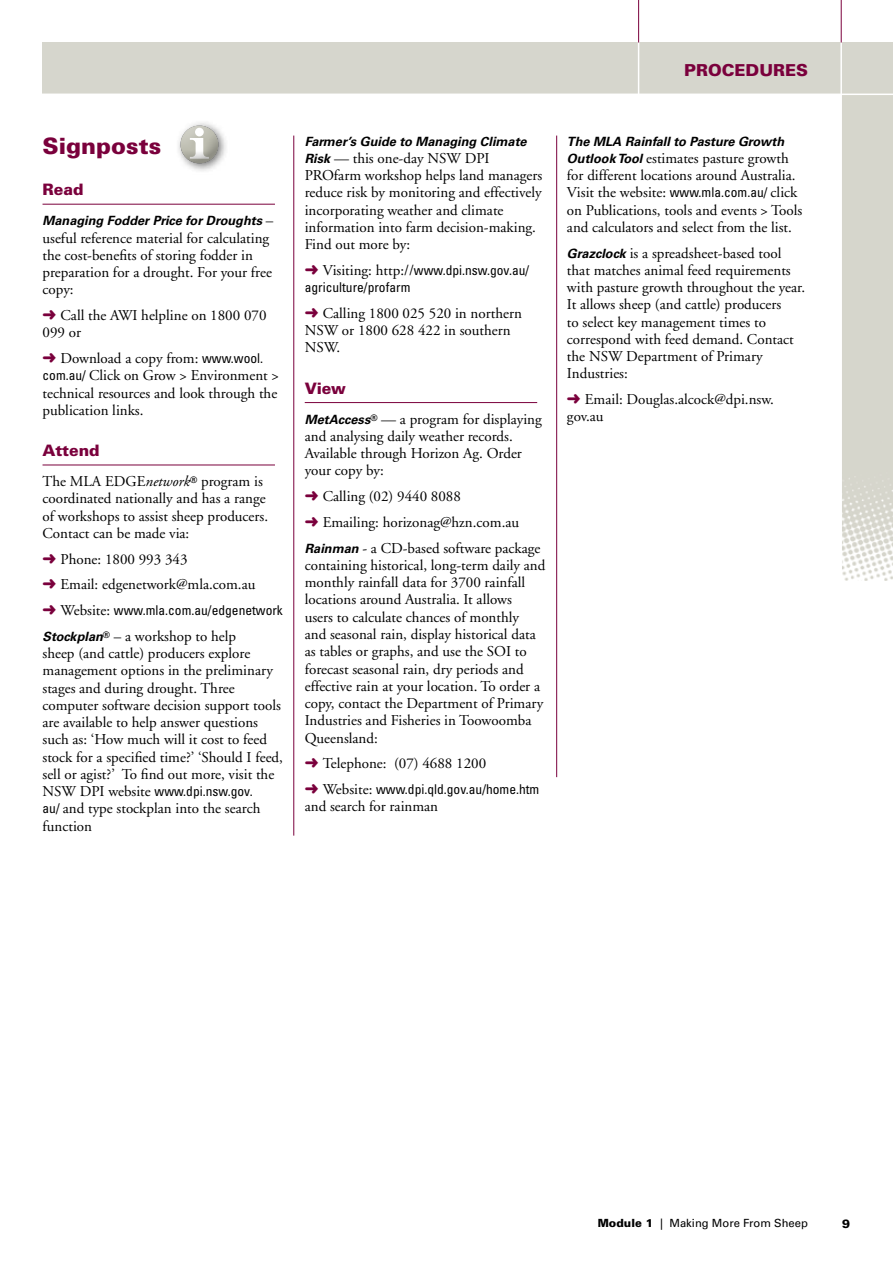
<style>
.page{position:relative;width:893px;height:1263px;background:#fff}
.page>*{position:absolute;margin:0;border:0;box-sizing:border-box;transform-origin:0 0}
.t1{font:900 22.5px "Univers";color:#7a003c}
.t2{font:900 16.5px "Univers";color:#7a003c}
.t3{font:900 15.75px "Univers";color:#7a003c}
.t4{font:15px/17.2px "Adobe Garamond";color:#000}
.t5{font:condensed 13.5px/17.2px "Univers";color:#000}
.t6{font:italic 700 12.75px "Univers";color:#000}
.t7{font:900 12px "Univers";color:#000}
.t8{font:11.25px "Univers";color:#000}
.s1{font-family:"Adobe Garamond";font-weight:400;font-style:normal;font-size:15px}
.s2{color:#7a003c}
.s3{font-family:"Univers";font-stretch:condensed;font-size:13.5px}
.s4{font-style:italic}
.s5{font-family:"Adobe Garamond";font-stretch:normal;font-size:15px}
.s6{font-family:"Univers";font-weight:700;font-style:italic;font-size:12.75px}
.s7{font-weight:900}
</style>
<div class="page">
<div style="left:43px;top:43px;width:850px;height:51px;background:#d6d6cd"></div>
<img style="left:842px;top:93px;width:51px;height:487px">
<hr style="left:638px;top:42px;width:1px;height:54px;background:#fff">
<hr style="left:840px;top:39px;width:2px;height:538px;background:#fff">
<hr style="left:841px;top:0;width:1px;height:43px;background:#7a003c">
<hr style="left:638px;top:0;width:1px;height:43px;background:#7a003c">
<hr style="left:36px;top:94px;width:857px;height:1px;background:#fff">
<hr style="left:556px;top:136px;width:1px;height:641px;background:#7a003c">
<hr style="left:293px;top:136px;width:1px;height:700px;background:#7a003c">
<hr style="left:305px;top:402px;width:232px;height:1px;background:#7a003c">
<hr style="left:43px;top:204px;width:232px;height:1px;background:#7a003c">
<hr style="left:43px;top:465px;width:232px;height:1px;background:#7a003c">
<div style="left:173px;top:129px;width:66px;height:56px;background:#000;opacity:.25"></div>
<p class="t2" style="left:684px;top:60px;width:125px">PROCEDURES</p>
<h1 class="t1" style="left:43px;top:132px;width:120px">Signposts</h1>
<p class="t3" style="left:43px;top:180px;width:43px">Read</p>
<p class="t6" style="left:43px;top:213px;width:232px">Managing Fodder Price for Droughts <span class="s1">–</span></p>
<p class="t4" style="left:43px;top:230px;width:231px">useful reference material for calculating the cost-benefits of storing fodder in preparation for a drought. For your free copy:</p>
<p class="t4" style="left:43px;top:307px;width:226px"><span class="s2">➜</span> Call the AWI helpline on 1800 070<br>099 or</p>
<p class="t4" style="left:43px;top:350px;width:238px"><span class="s2">➜</span> Download a copy from: <span class="s3">www.wool. com.au/</span> Click on Grow &gt; Environment &gt; technical resources and look through the publication links.</p>
<p class="t3" style="left:43px;top:441px;width:59px">Attend</p>
<p class="t4" style="left:43px;top:473px;width:227px">The MLA EDGE<span class="s4">network</span><sup>®</sup> program is coordinated nationally and has a range of workshops to assist sheep producers.<br>Contact can be made via:</p>
<p class="t4" style="left:43px;top:546px;width:214px;line-height:25.8px"><span class="s2">➜</span> Phone: 1800 993 343<br><span class="s2">➜</span> Email: edgenetwork@mla.com.au</p>
<p class="t5" style="left:43px;top:601px;width:242px"><span class="s2">➜</span> <span class="s5">Website:</span> www.mla.com.au/edgenetwork</p>
<p class="t4" style="left:43px;top:628px;width:242px"><span class="s6">Stockplan</span><sup>®</sup> – a workshop to help<br>sheep (and cattle) producers explore management options in the preliminary stages and during drought. Three computer software decision support tools are available to help answer questions such as: ‘How much will it cost to feed stock for a specified time?’ ‘Should I feed, sell or agist?’ To find out more, visit the</p>
<p class="t5" style="left:43px;top:782px;width:212px"><span class="s5">NSW DPI website</span> www.dpi.nsw.gov.</p>
<p class="t4" style="left:43px;top:800px;width:219px"><span class="s3">au/</span> and type stockplan into the search function</p>
<p class="t6" style="left:305px;top:134px;width:223px">Farmer’s Guide to Managing Climate</p>
<p class="t4" style="left:305px;top:150px;width:239px"><span class="s6">Risk</span> — this one-day NSW DPI PROfarm workshop helps land managers reduce risk by monitoring and effectively incorporating weather and climate information into farm decision-making.<br>Find out more by:</p>
<p class="t5" style="left:305px;top:261px;width:226px"><span class="s2">➜</span> <span class="s5">Visiting: http://</span>www.dpi.nsw.gov.au/ agriculture/profarm</p>
<p class="t4" style="left:305px;top:305px;width:219px"><span class="s2">➜</span> Calling 1800 025 520 in northern<br>NSW or 1800 628 422 in southern<br>NSW.</p>
<p class="t3" style="left:305px;top:378px;width:43px">View</p>
<p class="t4" style="left:305px;top:411px;width:239px"><span class="s6">MetAccess</span><sup>®</sup> — a program for displaying and analysing daily weather records.<br>Available through Horizon Ag. Order your copy by:</p>
<p class="t4" style="left:305px;top:484px;width:237px;line-height:25.8px"><span class="s2">➜</span> Calling (02) 9440 8088<br><span class="s2">➜</span> Emailing: horizonag@hzn.com.au<br><span class="s6">Rainman</span> - a CD-based software package</p>
<p class="t4" style="left:305px;top:557px;width:242px">containing historical, long-term daily and monthly rainfall data for 3700 rainfall locations around Australia. It allows<br>users to calculate chances of monthly<br>and seasonal rain, display historical data as tables or graphs, and use the SOI to forecast seasonal rain, dry periods and effective rain at your location. To order a copy, contact the Department of Primary Industries and Fisheries in Toowoomba Queensland:</p>
<p class="t4" style="left:305px;top:755px;width:183px"><span class="s2">➜</span> Telephone: (07) 4688 1200</p>
<p class="t5" style="left:305px;top:780px;width:236px"><span class="s2">➜</span> <span class="s5">Website:</span> www.dpi.qld.gov.au/home.htm</p>
<p class="t4" style="left:305px;top:798px;width:135px">and search for rainman</p>
<p class="t6" style="left:567px;top:134px;width:219px">The MLA Rainfall to Pasture Growth</p>
<p class="t4" style="left:567px;top:150px;width:237px"><span class="s6">Outlook Tool</span> estimates pasture growth for different locations around Australia.<br>Visit the website: <span class="s3">www.mla.com.au/</span> click on Publications, tools and events &gt; Tools and calculators and select from the list.</p>
<p class="t4" style="left:567px;top:245px;width:240px"><span class="s6">Grazclock</span> is a spreadsheet-based tool that matches animal feed requirements with pasture growth throughout the year.<br>It allows sheep (and cattle) producers<br>to select key management times to correspond with feed demand. Contact the NSW Department of Primary Industries:</p>
<p class="t4" style="left:567px;top:391px;width:208px"><span class="s2">➜</span> Email: Douglas.alcock@dpi.nsw. gov.au</p>
<p class="t8" style="left:598px;top:1217px;width:212px"><span class="s7">Module 1</span> | Making More From Sheep</p>
<p class="t7" style="left:842px;top:1216px;width:10px">9</p>
</div>
